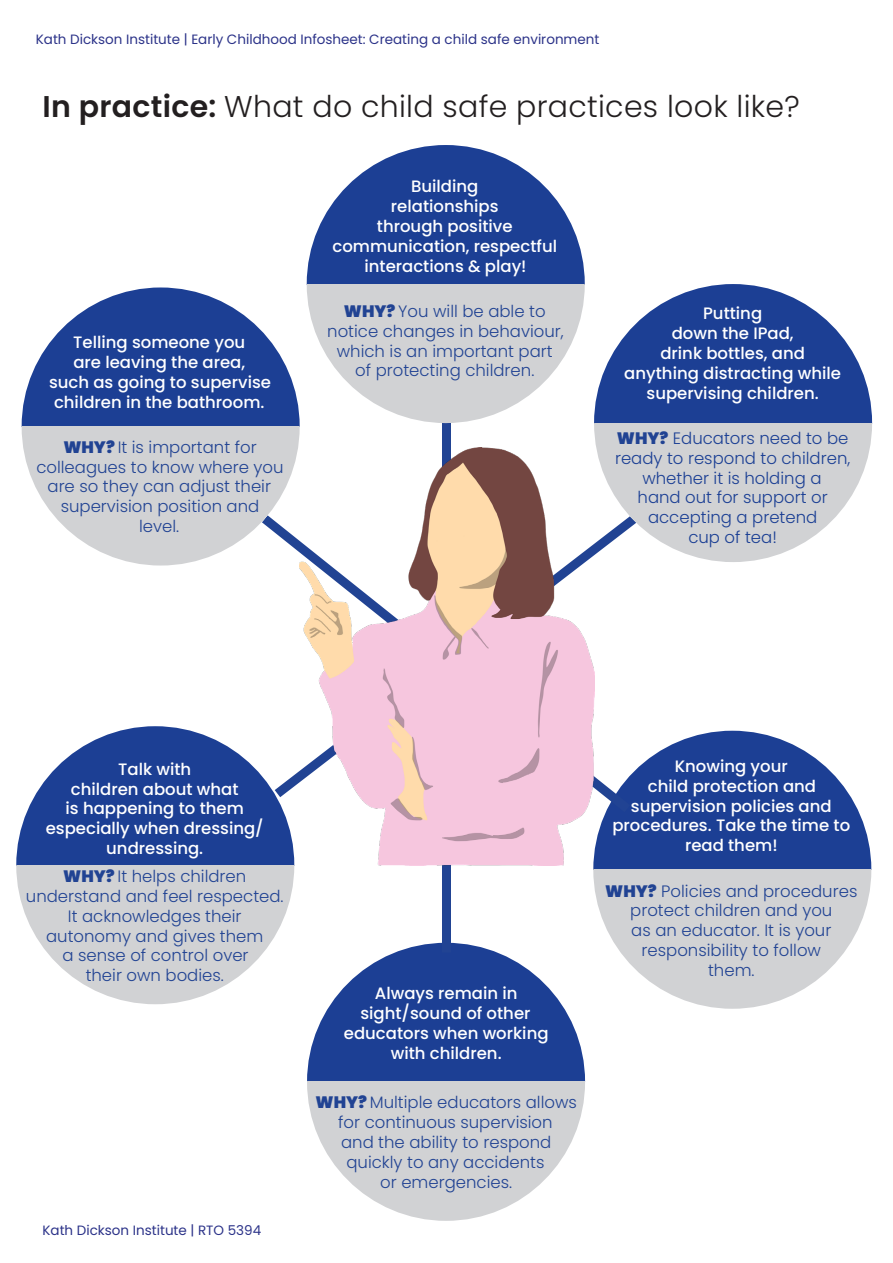
<style>
.page{position:relative;width:893px;height:1263px;background:#fff}
.page>*{position:absolute;margin:0;border:0;box-sizing:border-box;transform-origin:0 0}
.t1{font:300 30px "Poppins";letter-spacing:.01em;color:#231f20}
.t2{font:300 16.5px/19.8px "Poppins";color:#214393;text-align:center}
.t3{font:500 16.5px/19.8px "Poppins";color:#fff;text-align:center}
.t4{font:300 16.5px/19.8px "Poppins";color:#1b3f94;text-align:center}
.t5{font:13.5px "Poppins";color:#2c3389}
.s1{font-weight:600}
.s2{font-weight:900}
.s3{font-weight:900;color:#214393}
</style>
<div class="page">
<div style="left:593px;top:731px;width:278px;height:139px;background:#1c3f94"></div>
<svg style="left:593px;top:870px;width:278px;height:139px;fill:#d1d2d4"></svg>
<svg style="left:16px;top:726px;width:278px;height:139px;fill:#1c3f94"></svg>
<svg style="left:16px;top:865px;width:278px;height:139px;fill:#d1d2d4"></svg>
<svg style="left:307px;top:943px;width:278px;height:139px;fill:#1c3f94"></svg>
<svg style="left:307px;top:1082px;width:278px;height:139px;fill:#d1d2d4"></svg>
<svg style="left:252px;top:726px;width:357px;height:95px"></svg>
<div style="left:442px;top:395px;width:9px;height:557px;background:#214393"></div>
<svg style="left:265px;top:565px;width:396px;height:241px"></svg>
<svg style="left:594px;top:284px;width:278px;height:139px;fill:#1c3f94"></svg>
<svg style="left:594px;top:423px;width:278px;height:139px;fill:#d1d2d4"></svg>
<svg style="left:22px;top:287px;width:278px;height:139px;fill:#1c3f94"></svg>
<svg style="left:22px;top:426px;width:278px;height:139px;fill:#d1d2d4"></svg>
<svg style="left:307px;top:145px;width:278px;height:139px;fill:#1c3f94"></svg>
<svg style="left:307px;top:284px;width:278px;height:139px;fill:#d1d2d4"></svg>
<img style="left:300px;top:447px;width:294px;height:418px">
<p class="t5" style="left:36px;top:31px;width:565px">Kath Dickson Institute | Early Childhood Infosheet: Creating a child safe environment</p>
<p class="t1" style="left:43px;top:89px;width:759px"><span class="s1">In practice:</span> What do child safe practices look like?</p>
<p class="t3" style="left:49px;top:332px;width:223px">Telling someone you<br>are leaving the area,<br>such as going to supervise children in the bathroom.</p>
<p class="t2" style="left:36px;top:437px;width:249px"><span class="s2">WHY?</span> It is important for colleagues to know where you are so they can adjust their supervision position and<br>level.</p>
<p class="t3" style="left:332px;top:177px;width:226px">Building<br>relationships<br>through positive communication, respectful interactions &amp; play!</p>
<p class="t2" style="left:327px;top:301px;width:238px"><span class="s2">WHY?</span> You will be able to notice changes in behaviour, which is an important part<br>of protecting children.</p>
<p class="t3" style="left:624px;top:304px;width:218px">Putting<br>down the IPad,<br>drink bottles, and anything distracting while supervising children.</p>
<p class="t4" style="left:615px;top:428px;width:237px"><span class="s3">WHY?</span> Educators need to be ready to respond to children, whether it is holding a<br>hand out for support or accepting a pretend<br>cup of tea!</p>
<p class="t3" style="left:46px;top:759px;width:219px">Talk with<br>children about what<br>is happening to them especially when dressing/ undressing.</p>
<p class="t2" style="left:26px;top:867px;width:259px"><span class="s2">WHY?</span> It helps children understand and feel respected.<br>It acknowledges their autonomy and gives them<br>a sense of control over<br>their own bodies.</p>
<p class="t5" style="left:43px;top:1222px;width:220px">Kath Dickson Institute | RTO 5394</p>
<p class="t3" style="left:344px;top:984px;width:206px">Always remain in sight/sound of other educators when working with children.</p>
<p class="t2" style="left:315px;top:1093px;width:263px"><span class="s2">WHY?</span> Multiple educators allows for continuous supervision<br>and the ability to respond quickly to any accidents<br>or emergencies.</p>
<p class="t3" style="left:612px;top:756px;width:239px">Knowing your<br>child protection and supervision policies and procedures. Take the time to read them!</p>
<p class="t2" style="left:605px;top:881px;width:254px"><span class="s2">WHY?</span> Policies and procedures protect children and you<br>as an educator. It is your responsibility to follow<br>them.</p>
</div>
